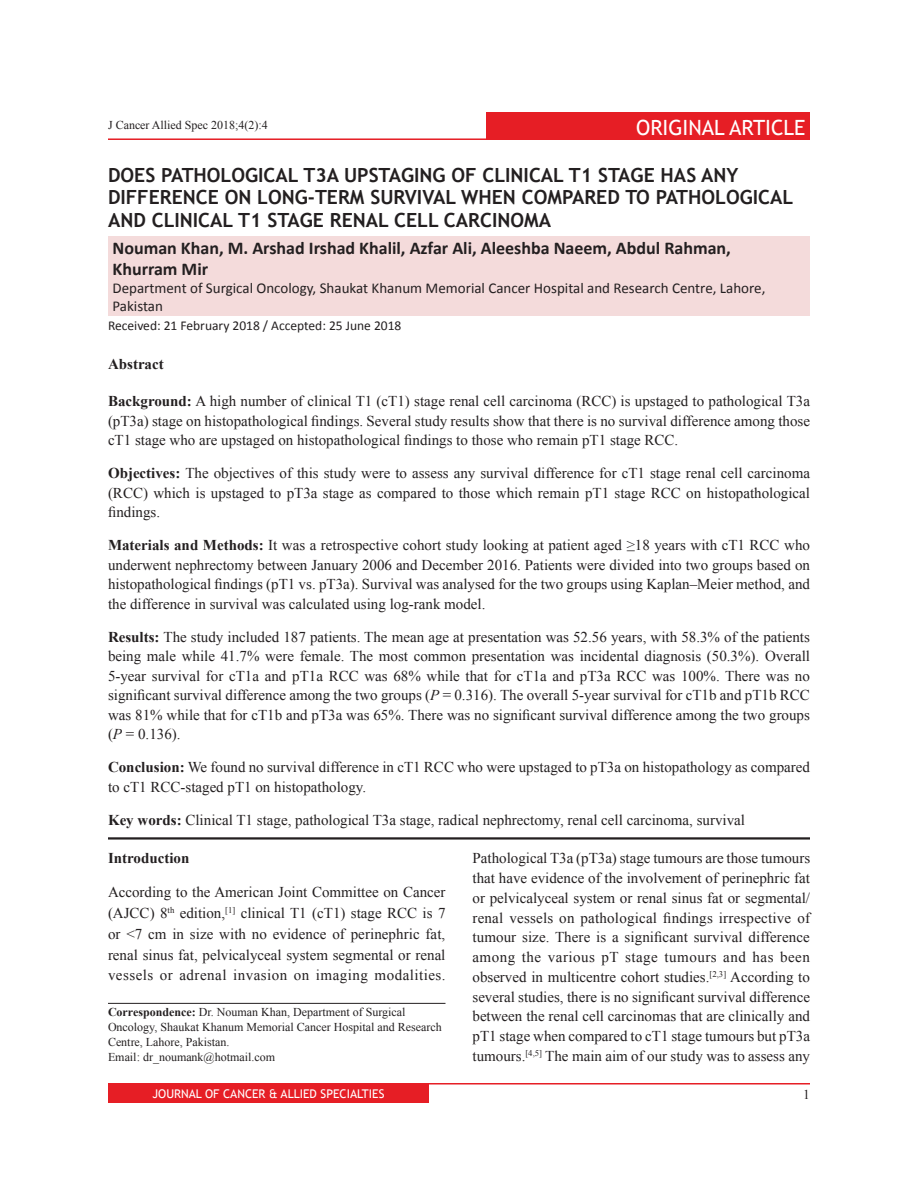
<style>
.page{position:relative;width:918px;height:1188px;background:#fff}
.page>*{position:absolute;margin:0;border:0;box-sizing:border-box;transform-origin:0 0}
.t1{font:21px "Trebuchet MS";color:#fff}
.AT{font:700 19.5px/22.5px "Trebuchet MS";color:#231f20}
.AU{font:700 18px/21px "Calibri";color:#231f20}
.ABS{font:15px/19.5px "Times New Roman";color:#231f20;text-align:justify}
.TX{font:15px/19.8px "Times New Roman";color:#231f20;text-align:justify}
.AFF{font:15px/18px "Calibri";color:#231f20}
.KWD{font:15px "Times New Roman";color:#231f20}
.ABSH{font:700 15px "Times New Roman";color:#231f20}
.HIS{font:13.5px "Calibri";color:#231f20}
.Folio{font:13.5px "Times New Roman";color:#231f20}
.ADD{font:12px/15px "Times New Roman";color:#231f20}
.t2{font:12px "Trebuchet MS";color:#fff}
.s1{font-weight:700}
.s2{font-style:italic}
</style>
<div class="page">
<div style="left:108px;top:1085px;width:321px;height:18px;background:#e61e25"></div>
<hr style="left:108px;top:1083px;width:702px;height:2px;background:#e61e25">
<div style="left:486px;top:112px;width:324px;height:28px;background:#e61e25"></div>
<hr style="left:108px;top:138px;width:687px;height:2px;background:#e61e25">
<div style="left:108px;top:236px;width:702px;height:79px;background:#f4dbdb"></div>
<hr style="left:108px;top:837px;width:702px;height:3px;background:#231f20">
<hr style="left:108px;top:1003px;width:338px;height:1px;background:#231f20">
<h1 class="t1" style="left:636px;top:115px;width:171px">ORIGINAL ARTICLE</h1>
<p class="ADD" style="left:108px;top:117px;width:161px">J Cancer Allied Spec 2018;4(2):4</p>
<p class="AT" style="left:108px;top:164px;width:687px">DOES PATHOLOGICAL T3A UPSTAGING OF CLINICAL T1 STAGE HAS ANY<br>DIFFERENCE ON LONG-TERM SURVIVAL WHEN COMPARED TO PATHOLOGICAL<br>AND CLINICAL T1 STAGE RENAL CELL CARCINOMA</p>
<p class="AU" style="left:112px;top:237px;width:620px">Nouman Khan, M. Arshad Irshad Khalil, Azfar Ali, Aleeshba Naeem, Abdul Rahman,<br>Khurram Mir</p>
<p class="AFF" style="left:112px;top:278px;width:654px">Department of Surgical Oncology, Shaukat Khanum Memorial Cancer Hospital and Research Centre, Lahore,<br>Pakistan</p>
<p class="HIS" style="left:108px;top:316px;width:295px">Received: 21 February 2018 / Accepted: 25 June 2018</p>
<p class="ABSH" style="left:108px;top:353px;width:57px">Abstract</p>
<p class="ABS" style="left:108px;top:391px;width:704px"><span class="s1">Background:</span> A high number of clinical T1 (cT1) stage renal cell carcinoma (RCC) is upstaged to pathological T3a (pT3a) stage on histopathological findings. Several study results show that there is no survival difference among those cT1 stage who are upstaged on histopathological findings to those who remain pT1 stage RCC.</p>
<p class="ABS" style="left:108px;top:463px;width:704px"><span class="s1">Objectives:</span> The objectives of this study were to assess any survival difference for cT1 stage renal cell carcinoma (RCC) which is upstaged to pT3a stage as compared to those which remain pT1 stage RCC on histopathological findings.</p>
<p class="ABS" style="left:108px;top:535px;width:704px"><span class="s1">Materials and Methods:</span> It was a retrospective cohort study looking at patient aged ≥18 years with cT1 RCC who underwent nephrectomy between January 2006 and December 2016. Patients were divided into two groups based on histopathological findings (pT1 vs. pT3a). Survival was analysed for the two groups using Kaplan–Meier method, and the difference in survival was calculated using log-rank model.</p>
<p class="ABS" style="left:108px;top:626px;width:704px"><span class="s1">Results:</span> The study included 187 patients. The mean age at presentation was 52.56 years, with 58.3% of the patients being male while 41.7% were female. The most common presentation was incidental diagnosis (50.3%). Overall 5-year survival for cT1a and pT1a RCC was 68% while that for cT1a and pT3a RCC was 100%. There was no significant survival difference among the two groups (<span class="s2">P</span> = 0.316). The overall 5-year survival for cT1b and pT1b RCC was 81% while that for cT1b and pT3a was 65%. There was no significant survival difference among the two groups (<span class="s2">P</span> = 0.136).</p>
<p class="ABS" style="left:108px;top:757px;width:704px"><span class="s1">Conclusion:</span> We found no survival difference in cT1 RCC who were upstaged to pT3a on histopathology as compared to cT1 RCC-staged pT1 on histopathology.</p>
<p class="KWD" style="left:108px;top:809px;width:639px"><span class="s1">Key words:</span> Clinical T1 stage, pathological T3a stage, radical nephrectomy, renal cell carcinoma, survival</p>
<h1 class="ABSH" style="left:108px;top:847px;width:83px">Introduction</h1>
<p class="TX" style="left:108px;top:882px;width:339px;line-height:20.7px">According to the American Joint Committee on Cancer (AJCC) 8<sup>th</sup> edition,<sup>[1]</sup> clinical T1 (cT1) stage RCC is 7 or &lt;7 cm in size with no evidence of perinephric fat, renal sinus fat, pelvicalyceal system segmental or renal vessels or adrenal invasion on imaging modalities.</p>
<p class="ADD" style="left:108px;top:1004px;width:335px"><span class="s1">Correspondence:</span> Dr. Nouman Khan, Department of Surgical Oncology, Shaukat Khanum Memorial Cancer Hospital and Research Centre, Lahore, Pakistan.<br>Email: dr_noumank@hotmail.com</p>
<p class="TX" style="left:472px;top:848px;width:339px">Pathological T3a (pT3a) stage tumours are those tumours that have evidence of the involvement of perinephric fat or pelvicalyceal system or renal sinus fat or segmental/ renal vessels on pathological findings irrespective of tumour size. There is a significant survival difference among the various pT stage tumours and has been observed in multicentre cohort studies.<sup>[2,3]</sup> According to several studies, there is no significant survival difference between the renal cell carcinomas that are clinically and pT1 stage when compared to cT1 stage tumours but pT3a tumours.<sup>[4,5]</sup> The main aim of our study was to assess any</p>
<p class="t2" style="left:153px;top:1086px;width:233px">JOURNAL OF CANCER &amp; ALLIED SPECIALTIES</p>
<p class="Folio" style="left:803px;top:1085px;width:8px">1</p>
</div>
